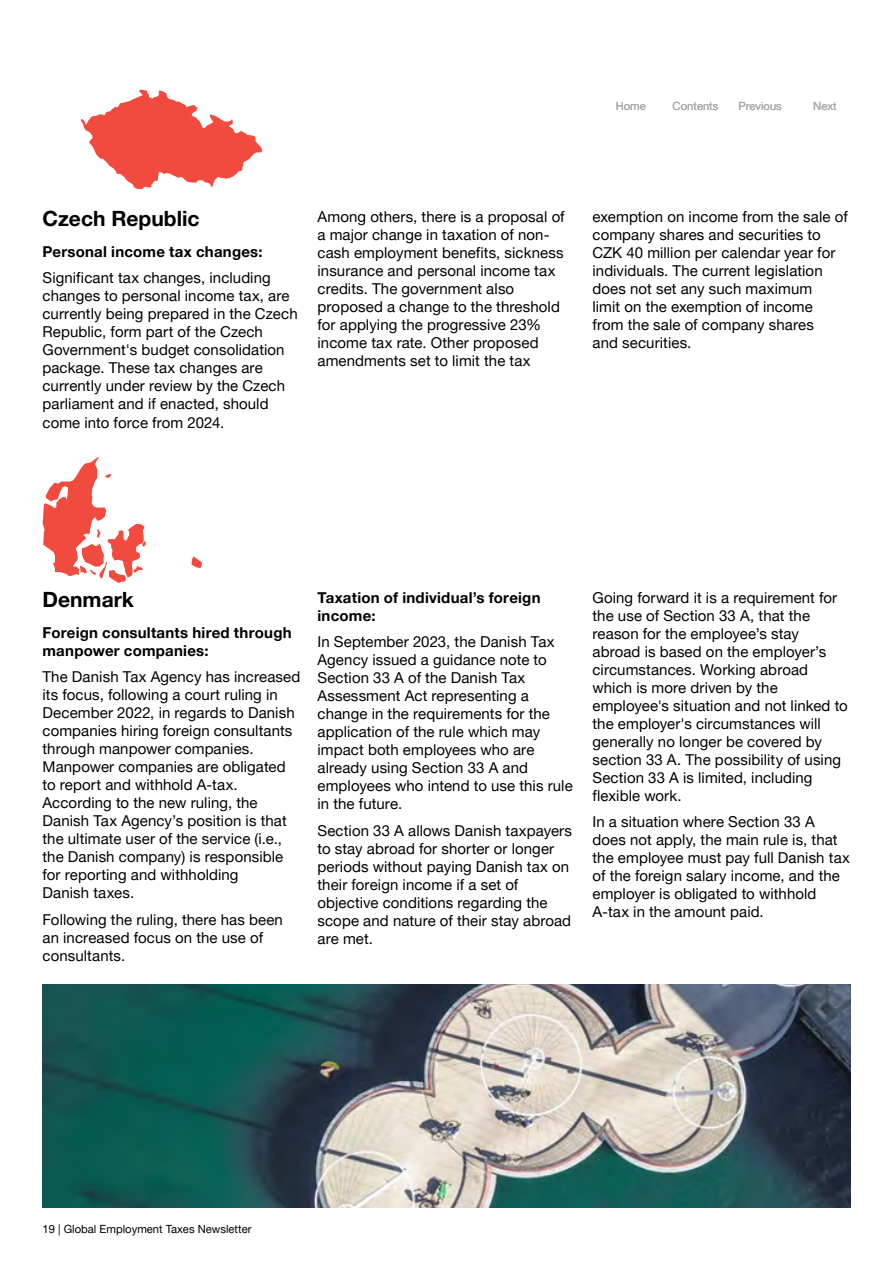
<style>
.page{position:relative;width:893px;height:1263px;background:#fff}
.page>*{position:absolute;margin:0;border:0;box-sizing:border-box;transform-origin:0 0}
.t1{font:700 21px "Helvetica Neue LT Pro";color:#000}
.t2{font:15px/18px "Helvetica Neue LT Pro";letter-spacing:.005em;color:#000}
.t3{font:700 15px/18px "Helvetica Neue LT Pro";letter-spacing:.015em;color:#000}
.t4{font:11.25px "Helvetica Neue LT Pro";color:#000}
.t5{font:11.25px "Helvetica Neue LT Pro";color:#a7a9ac}
</style>
<div class="page">
<svg style="left:81px;top:90px;width:181px;height:99px"></svg>
<svg style="left:43px;top:457px;width:159px;height:126px"></svg>
<img style="left:43px;top:984px;width:807px;height:224px">
<p class="t5" style="left:616px;top:100px;width:32px">Home</p>
<p class="t5" style="left:673px;top:100px;width:47px">Contents</p>
<p class="t5" style="left:739px;top:100px;width:45px">Previous</p>
<p class="t5" style="left:813px;top:100px;width:25px">Next</p>
<h1 class="t1" style="left:43px;top:206px;width:159px">Czech Republic</h1>
<p class="t3" style="left:43px;top:242px;width:222px">Personal income tax changes:</p>
<p class="t2" style="left:43px;top:269px;width:257px">Significant tax changes, including changes to personal income tax, are currently being prepared in the Czech Republic, form part of the Czech Government's budget consolidation package. These tax changes are currently under review by the Czech parliament and if enacted, should come into force from 2024.</p>
<p class="t2" style="left:317px;top:207px;width:249px">Among others, there is a proposal of a major change in taxation of non&shy;cash employment benefits, sickness insurance and personal income tax credits. The government also proposed a change to the threshold for applying the progressive 23% income tax rate. Other proposed amendments set to limit the tax</p>
<p class="t2" style="left:592px;top:207px;width:257px">exemption on income from the sale of company shares and securities to<br>CZK 40 million per calendar year for individuals. The current legislation does not set any such maximum<br>limit on the exemption of income<br>from the sale of company shares<br>and securities.</p>
<h1 class="t1" style="left:43px;top:586px;width:93px">Denmark</h1>
<p class="t3" style="left:317px;top:588px;width:225px">Taxation of individual’s foreign income:</p>
<p class="t2" style="left:317px;top:632px;width:257px">In September 2023, the Danish Tax<br>Agency issued a guidance note to<br>Section 33 A of the Danish Tax<br>Assessment Act representing a change in the requirements for the application of the rule which may impact both employees who are already using Section 33 A and employees who intend to use this rule in the future.</p>
<p class="t2" style="left:317px;top:821px;width:256px">Section 33 A allows Danish taxpayers to stay abroad for shorter or longer periods without paying Danish tax on their foreign income if a set of objective conditions regarding the scope and nature of their stay abroad are met.</p>
<p class="t3" style="left:43px;top:623px;width:251px">Foreign consultants hired through manpower companies:</p>
<p class="t2" style="left:43px;top:667px;width:259px">The Danish Tax Agency has increased its focus, following a court ruling in<br>December 2022, in regards to Danish companies hiring foreign consultants through manpower companies.<br>Manpower companies are obligated to report and withhold A-tax.<br>According to the new ruling, the<br>Danish Tax Agency’s position is that the ultimate user of the service (i.e., the Danish company) is responsible for reporting and withholding<br>Danish taxes.</p>
<p class="t2" style="left:43px;top:910px;width:242px">Following the ruling, there has been an increased focus on the use of consultants.</p>
<p class="t2" style="left:592px;top:588px;width:257px">Going forward it is a requirement for the use of Section 33 A, that the reason for the employee’s stay abroad is based on the employer’s circumstances. Working abroad which is more driven by the employee's situation and not linked to the employer's circumstances will generally no longer be covered by section 33 A. The possibility of using<br>Section 33 A is limited, including flexible work.</p>
<p class="t2" style="left:592px;top:812px;width:259px">In a situation where Section 33 A does not apply, the main rule is, that the employee must pay full Danish tax of the foreign salary income, and the employer is obligated to withhold A-tax in the amount paid.</p>
<p class="t4" style="left:43px;top:1222px;width:210px">19 | Global Employment Taxes Newsletter</p>
</div>
